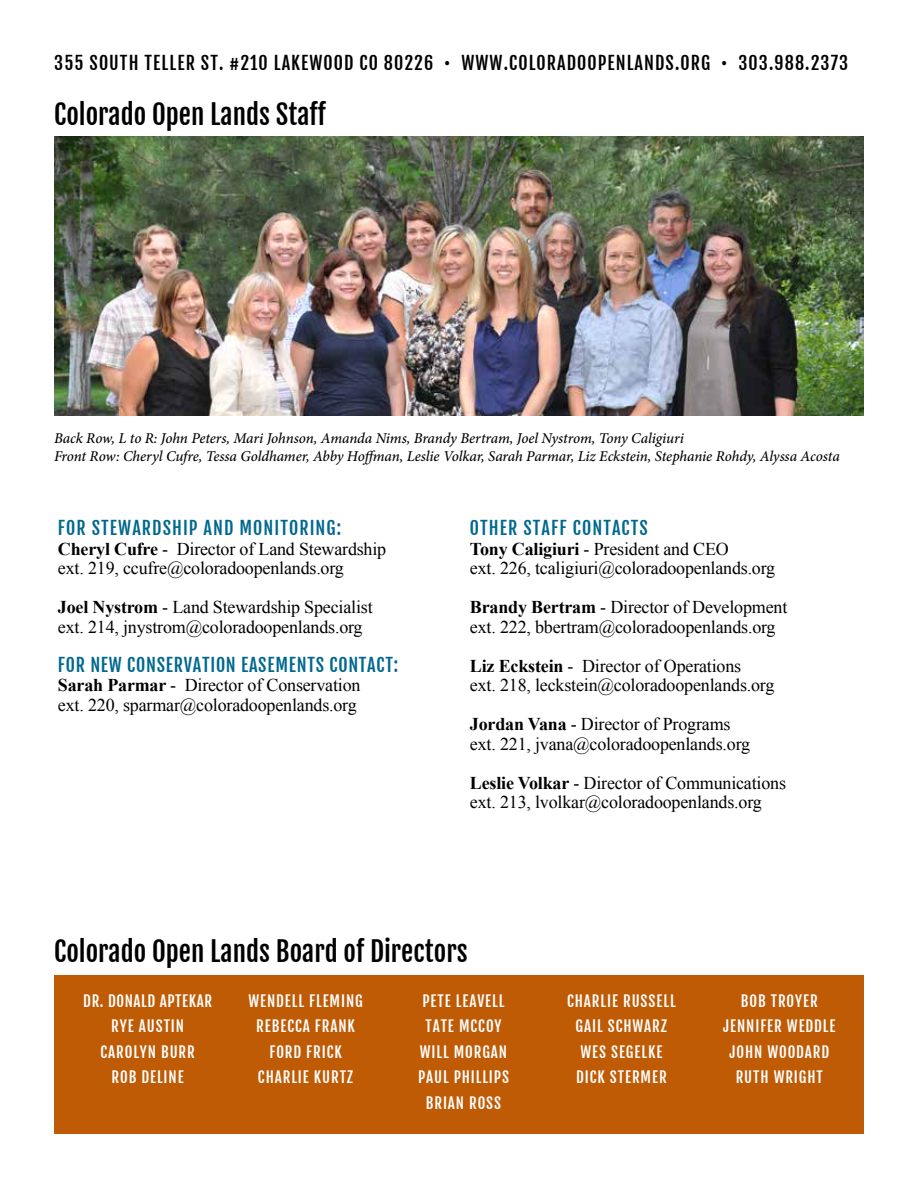
<style>
.page{position:relative;width:918px;height:1188px;background:#fff}
.page>*{position:absolute;margin:0;border:0;box-sizing:border-box;transform-origin:0 0}
.t1{font:27px "Fjalla One";color:#000}
.t2{font:18px/19.5px "Times New Roman";letter-spacing:-.01em;color:#000}
.t3{font:18px "Fjalla One";letter-spacing:.06em;color:#000}
.t4{font:18px "Fjalla One";letter-spacing:.06em;color:#00688e}
.t5{font:18px "Fjalla One";letter-spacing:.04em;color:#00688e}
.t6{font:15px/25.5px "Fjalla One";letter-spacing:.06em;color:#fff}
.t7{font:italic 500 15px/18px "Minion Pro";letter-spacing:-.01em;color:#000}
.s1{font-weight:700}
</style>
<div class="page">
<div style="left:54px;top:975px;width:810px;height:159px;background:#bf5b05"></div>
<img style="left:54px;top:136px;width:810px;height:280px">
<p class="t3" style="left:54px;top:52px;width:796px">355 SOUTH TELLER ST. #210 LAKEWOO D CO 80226 • WWW.COLO RADOO PENLANDS.ORG • 303.988.2373</p>
<h1 class="t1" style="left:54px;top:98px;width:274px">COLORADO OPEN LANDS STAFF</h1>
<p class="t7" style="left:54px;top:429px;width:787px">Back Row, L to R: John Peters, Mari Johnson, Amanda Nims, Brandy Bertram, Joel Nystrom, Tony Caligiuri<br>Front Row: Cheryl Cufre, Tessa Goldhamer, Abby Hoffman, Leslie Volkar, Sarah Parmar, Liz Eckstein, Stephanie Rohdy, Alyssa Acosta</p>
<p class="t4" style="left:58px;top:517px;width:55px">FOR STEWA</p>
<p class="t4" style="left:142px;top:517px;width:40px">RDSHIP</p>
<p class="t4" style="left:204px;top:517px;width:139px">AND MONITORING:</p>
<p class="t2" style="left:58px;top:539px;width:330px"><span class="s1">Cheryl Cufre</span> - Director of Land Stewardship ext. 219, ccufre@coloradoopenlands.org</p>
<p class="t2" style="left:58px;top:597px;width:316px"><span class="s1">Joel Nystrom</span> - Land Stewardship Specialist ext. 214, jnystrom@coloradoopenlands.org</p>
<p class="t4" style="left:58px;top:653px;width:44px">FO R NEW</p>
<p class="t4" style="left:127px;top:653px;width:75px">CONSERVATIO</p>
<p class="t5" style="left:226px;top:653px;width:143px">N EASEMENTS CO NTACT</p>
<p class="t4" style="left:394px;top:653px;width:6px">:</p>
<p class="t2" style="left:58px;top:675px;width:304px"><span class="s1">Sarah Parmar</span> - Director of Conservation ext. 220, sparmar@coloradoopenlands.org</p>
<p class="t4" style="left:470px;top:517px;width:63px">OTHER STAFF</p>
<p class="t4" style="left:573px;top:517px;width:41px">CONTACT</p>
<p class="t4" style="left:640px;top:517px;width:10px">S</p>
<p class="t2" style="left:470px;top:538px;width:307px"><span class="s1">Tony Caligiuri</span> - President and CEO<br>ext. 226, tcaligiuri@coloradoopenlands.org</p>
<p class="t2" style="left:470px;top:597px;width:319px"><span class="s1">Brandy Bertram</span> - Director of Development ext. 222, bbertram@coloradoopenlands.org</p>
<p class="t2" style="left:470px;top:655px;width:306px"><span class="s1">Liz Eckstein</span> - Director of Operations<br>ext. 218, leckstein@coloradoopenlands.org</p>
<p class="t2" style="left:470px;top:714px;width:282px"><span class="s1">Jordan Vana</span> - Director of Programs ext. 221, jvana@coloradoopenlands.org</p>
<p class="t2" style="left:470px;top:772px;width:318px"><span class="s1">Leslie Volkar</span> - Director of Communications ext. 213, lvolkar@coloradoopenlands.org</p>
<h1 class="t1" style="left:54px;top:935px;width:415px">COLORADO OPEN LANDS BOARD OF DIRECTORS</h1>
<p class="t6" style="left:83px;top:988px;width:59px">DR. DONALD</p>
<p class="t6" style="left:160px;top:988px;width:54px">APTEKAR</p>
<p class="t6" style="left:111px;top:1014px;width:9px">RYE</p>
<p class="t6" style="left:139px;top:1014px;width:47px">AUSTI N</p>
<p class="t6" style="left:101px;top:1039px;width:96px">CAROLYN BURR</p>
<p class="t6" style="left:112px;top:1065px;width:9px">ROB</p>
<p class="t6" style="left:141px;top:1065px;width:43px">DELINE</p>
<p class="t6" style="left:248px;top:988px;width:36px">WENDELL</p>
<p class="t6" style="left:309px;top:988px;width:55px">FLEMING</p>
<p class="t6" style="left:256px;top:1014px;width:9px">REBECCA</p>
<p class="t6" style="left:315px;top:1014px;width:42px">FRANK</p>
<p class="t6" style="left:269px;top:1039px;width:74px">FORD FRICK</p>
<p class="t6" style="left:258px;top:1065px;width:97px">CHARLIE KU RTZ</p>
<p class="t6" style="left:422px;top:988px;width:16px">PETE</p>
<p class="t6" style="left:456px;top:988px;width:37px">LEAVELL</p>
<p class="t6" style="left:425px;top:1014px;width:9px">TATE</p>
<p class="t6" style="left:418px;top:1014px;width:91px;text-indent:41px">MCCOY<br>WILL MO RGAN<br>PAUL</p>
<p class="t6" style="left:454px;top:1065px;width:16px">PHILLIP</p>
<p class="t6" style="left:502px;top:1065px;width:9px">S</p>
<p class="t6" style="left:426px;top:1090px;width:77px">BRIAN ROSS</p>
<p class="t6" style="left:576px;top:988px;width:88px;text-indent:-9px">CHARLIE RUSSELL<br>GAIL SCHWA</p>
<p class="t6" style="left:576px;top:1014px;width:93px;text-indent:76px">RZ<br>WES SEGELKE<br>DICK STERMER</p>
<p class="t6" style="left:741px;top:988px;width:78px">BOB TROYER</p>
<p class="t6" style="left:723px;top:1014px;width:84px">JENNIFER WEDDLE</p>
<p class="t6" style="left:729px;top:1039px;width:59px">JOHN WOODA</p>
<p class="t6" style="left:813px;top:1039px;width:16px">RD</p>
<p class="t6" style="left:736px;top:1065px;width:9px">RUTH</p>
<p class="t6" style="left:774px;top:1065px;width:42px">WRIGHT</p>
</div>
